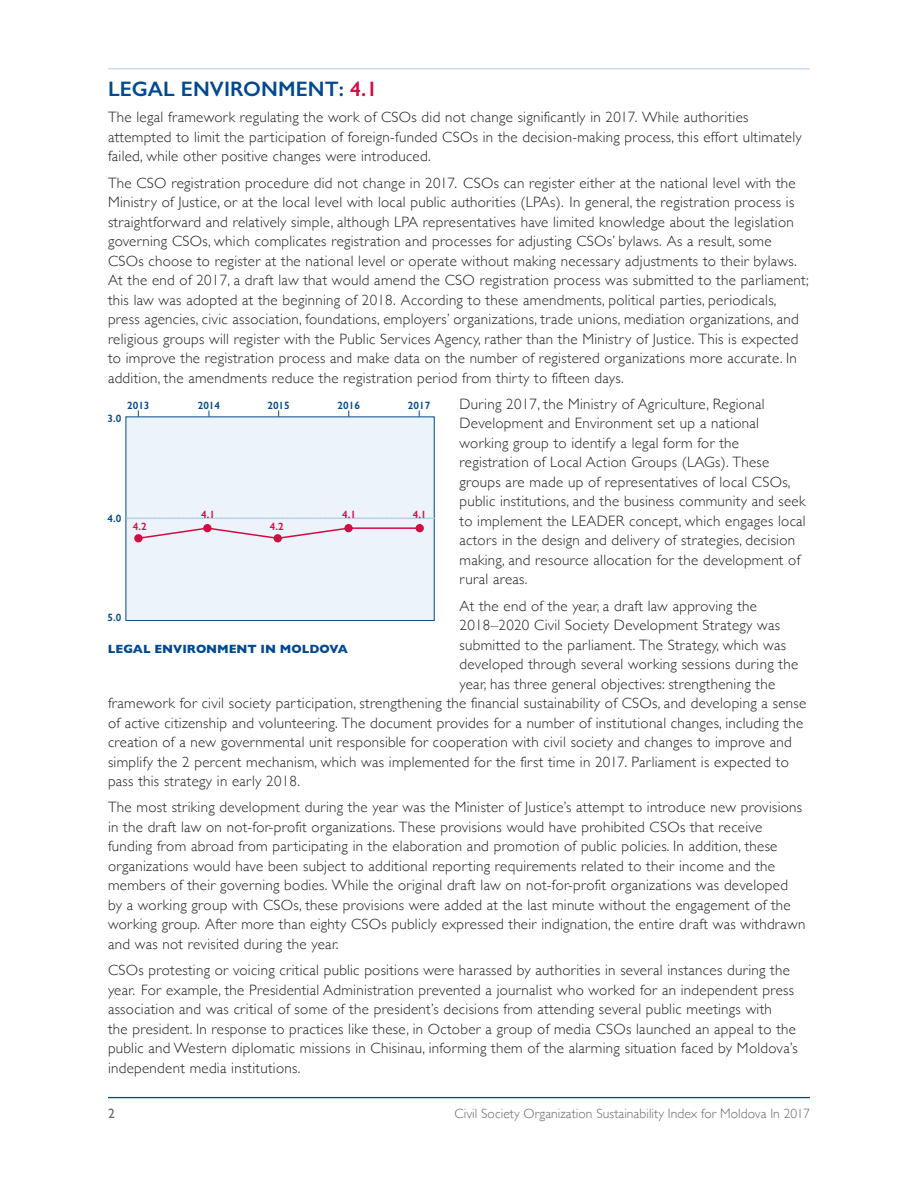
<style>
.page{position:relative;width:918px;height:1188px;background:#fff}
.page>*{position:absolute;margin:0;border:0;box-sizing:border-box;transform-origin:0 0}
.t1{font:600 21px "Gill Sans";letter-spacing:.005em;color:#014990}
.t2{font:300 15px/19.5px "Gill Sans";letter-spacing:.02em;color:#231f20}
.t3{font:300 13.5px "Gill Sans";letter-spacing:.005em;color:#69696c}
.t4{font:13.5px "Gill Sans";color:#69696c}
.t5{font:700 12.15px "Gill Sans";color:#014990}
.t6{font:600 10.65px "Gill Sans";color:#014990}
.t7{font:600 10.65px "Gill Sans";color:#d20d44}
.s1{color:#d20d44}
</style>
<div class="page">
<hr style="left:108px;top:1097px;width:702px;height:1px;background:#014990">
<hr style="left:108px;top:68px;width:702px;height:1px;background:#afcae9">
<div style="left:126px;top:417px;width:308px;height:204px;background:#edf3fa"></div>
<div style="left:126px;top:417px;width:309px;height:204px;border:1px solid #014990"></div>
<hr style="left:127px;top:518px;width:307px;height:1px;background:#afcae9">
<div style="left:416px;top:524px;width:8px;height:8px;background:#d20d44;border-radius:50%"></div>
<div style="left:344px;top:524px;width:9px;height:8px;background:#d20d44;border-radius:50%"></div>
<div style="left:274px;top:534px;width:8px;height:8px;background:#d20d44;border-radius:50%"></div>
<div style="left:203px;top:524px;width:9px;height:8px;background:#d20d44;border-radius:50%"></div>
<div style="left:134px;top:534px;width:9px;height:8px;background:#d20d44;border-radius:50%"></div>
<svg style="left:137px;top:527px;width:284px;height:13px"></svg>
<h1 class="t1" style="left:108px;top:76px;width:271px">LEGAL ENVIRONMENT: <span class="s1">4.1</span></h1>
<p class="t2" style="left:108px;top:107px;width:695px">The legal framework regulating the work of CSOs did not change significantly in 2017. While authorities attempted to limit the participation of foreign-funded CSOs in the decision-making process, this effort ultimately failed, while other positive changes were introduced.</p>
<p class="t2" style="left:108px;top:172px;width:702px">The CSO registration procedure did not change in 2017. CSOs can register either at the national level with the Ministry of Justice, or at the local level with local public authorities (LPAs). In general, the registration process is straightforward and relatively simple, although LPA representatives have limited knowledge about the legislation governing CSOs, which complicates registration and processes for adjusting CSOs’ bylaws. As a result, some CSOs choose to register at the national level or operate without making necessary adjustments to their bylaws.<br>At the end of 2017, a draft law that would amend the CSO registration process was submitted to the parliament; this law was adopted at the beginning of 2018. According to these amendments, political parties, periodicals, press agencies, civic association, foundations, employers’ organizations, trade unions, mediation organizations, and religious groups will register with the Public Services Agency, rather than the Ministry of Justice. This is expected to improve the registration process and make data on the number of registered organizations more accurate. In addition, the amendments reduce the registration period from thirty to fifteen days.</p>
<p class="t2" style="left:460px;top:394px;width:348px">During 2017, the Ministry of Agriculture, Regional Development and Environment set up a national working group to identify a legal form for the registration of Local Action Groups (LAGs). These groups are made up of representatives of local CSOs, public institutions, and the business community and seek to implement the LEADER concept, which engages local actors in the design and delivery of strategies, decision making, and resource allocation for the development of rural areas.</p>
<p class="t2" style="left:460px;top:595px;width:299px">At the end of the year, a draft law approving the</p>
<p class="t2" style="left:460px;top:615px;width:322px">2018–2020 Civil Society Development Strategy was</p>
<p class="t2" style="left:460px;top:634px;width:328px">submitted to the parliament. The Strategy, which was</p>
<p class="t2" style="left:460px;top:654px;width:340px">developed through several working sessions during the</p>
<p class="t2" style="left:460px;top:673px;width:317px">year, has three general objectives: strengthening the</p>
<p class="t2" style="left:108px;top:693px;width:700px">framework for civil society participation, strengthening the financial sustainability of CSOs, and developing a sense</p>
<p class="t2" style="left:108px;top:712px;width:697px">of active citizenship and volunteering. The document provides for a number of institutional changes, including the</p>
<p class="t2" style="left:108px;top:732px;width:685px">creation of a new governmental unit responsible for cooperation with civil society and changes to improve and</p>
<p class="t2" style="left:108px;top:751px;width:682px">simplify the 2 percent mechanism, which was implemented for the first time in 2017. Parliament is expected to</p>
<p class="t2" style="left:108px;top:771px;width:194px">pass this strategy in early 2018.</p>
<p class="t2" style="left:108px;top:797px;width:699px">The most striking development during the year was the Minister of Justice’s attempt to introduce new provisions in the draft law on not-for-profit organizations. These provisions would have prohibited CSOs that receive funding from abroad from participating in the elaboration and promotion of public policies. In addition, these organizations would have been subject to additional reporting requirements related to their income and the members of their governing bodies. While the original draft law on not-for-profit organizations was developed by a working group with CSOs, these provisions were added at the last minute without the engagement of the working group. After more than eighty CSOs publicly expressed their indignation, the entire draft was withdrawn and was not revisited during the year.</p>
<p class="t2" style="left:108px;top:960px;width:691px">CSOs protesting or voicing critical public positions were harassed by authorities in several instances during the year. For example, the Presidential Administration prevented a journalist who worked for an independent press association and was critical of some of the president’s decisions from attending several public meetings with<br>the president. In response to practices like these, in October a group of media CSOs launched an appeal to the public and Western diplomatic missions in Chisinau, informing them of the alarming situation faced by Moldova’s independent media institutions.</p>
<p class="t6" style="left:127px;top:399px;width:24px">2013</p>
<p class="t6" style="left:198px;top:399px;width:24px">2014</p>
<p class="t6" style="left:267px;top:399px;width:24px">2015</p>
<p class="t6" style="left:338px;top:399px;width:24px">2016</p>
<p class="t6" style="left:408px;top:399px;width:24px">2017</p>
<p class="t6" style="left:108px;top:412px;width:15px">3.0</p>
<p class="t7" style="left:201px;top:508px;width:15px">4.1</p>
<p class="t7" style="left:413px;top:508px;width:15px">4.1</p>
<p class="t7" style="left:270px;top:520px;width:15px">4.2</p>
<p class="t7" style="left:342px;top:508px;width:15px">4.1</p>
<p class="t6" style="left:108px;top:512px;width:15px">4.0</p>
<p class="t7" style="left:133px;top:520px;width:15px">4.2</p>
<p class="t6" style="left:108px;top:610px;width:15px">5.0</p>
<p class="t5" style="left:108px;top:639px;width:242px">LEGAL ENVIRONMENT IN MOLDOVA</p>
<p class="t4" style="left:108px;top:1106px;width:8px">2</p>
<p class="t3" style="left:455px;top:1103px;width:357px">Civil Society Organization Sustainability Index for Moldova In 2017</p>
</div>
